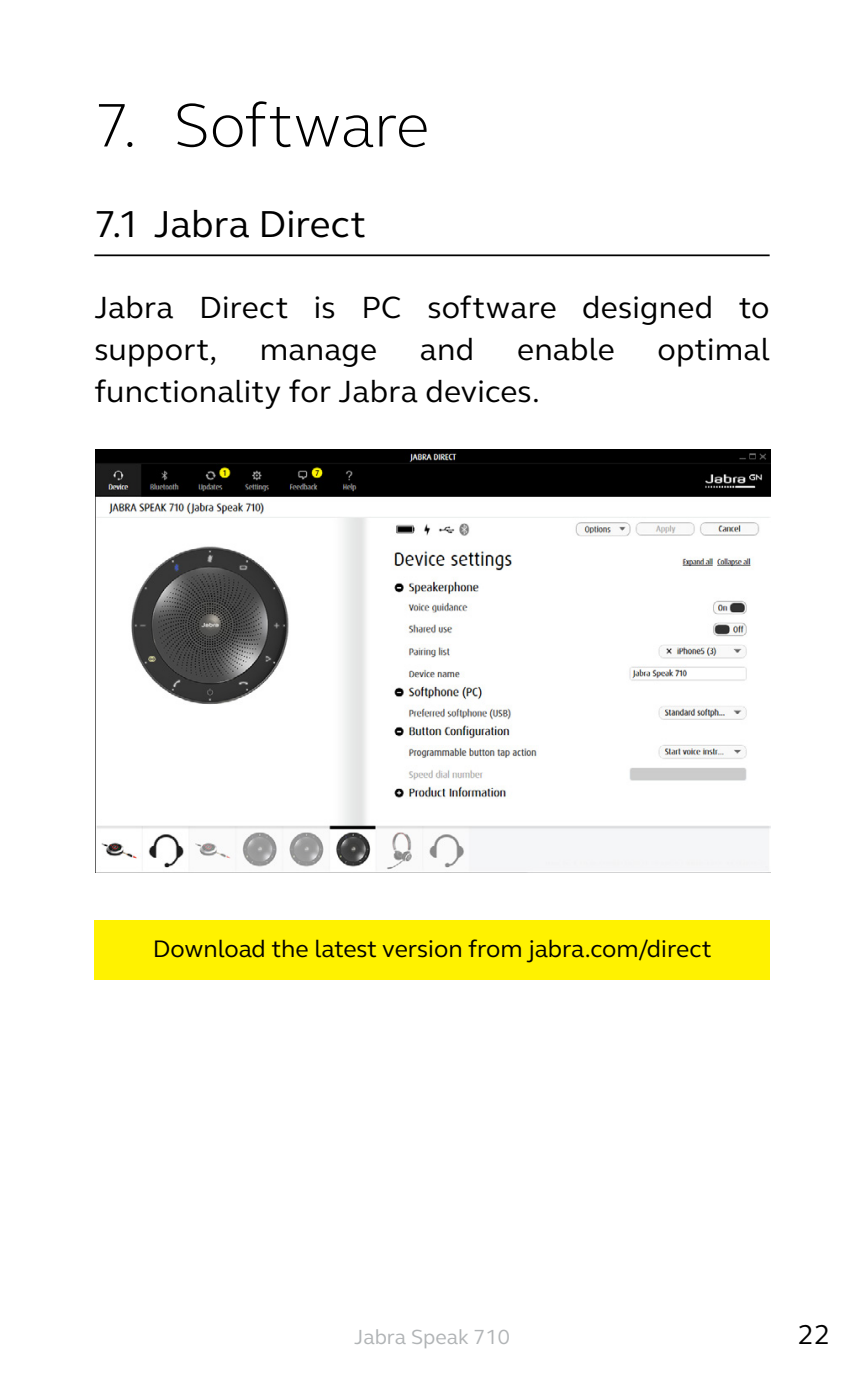
<style>
.page{position:relative;width:864px;height:1389px;background:#fff}
.page>*{position:absolute;margin:0;border:0;box-sizing:border-box;transform-origin:0 0}
.t1{font:300 63px "GN Elliot";letter-spacing:-.005em;color:#000}
.t2{font:38.5px "GN Elliot";color:#000}
.t3{font:31.5px/42px "GN Elliot";letter-spacing:.01em;color:#000}
.t4{font:28px "GN Elliot";color:#000}
.t5{font:24.5px "GN Elliot";color:#000}
.t6{font:21px "GN Elliot";color:#b1b4b6}
</style>
<div class="page">
<hr style="left:94px;top:254px;width:675px;height:2px;background:#000">
<img style="left:95px;top:450px;width:675px;height:422px">
<div style="left:94px;top:920px;width:675px;height:59px;background:#fff200"></div>
<h1 class="t1" style="left:94px;top:83px;width:336px">7. Software</h1>
<p class="t2" style="left:94px;top:198px;width:273px">7.1 Jabra Direct</p>
<p class="t3" style="left:94px;top:286px;width:676px">Jabra Direct is PC software designed to support,</p>
<p class="t3" style="left:260px;top:328px;width:119px">manage</p>
<p class="t3" style="left:419px;top:328px;width:56px">and</p>
<p class="t3" style="left:517px;top:328px;width:99px">enable</p>
<p class="t3" style="left:657px;top:328px;width:114px">optimal</p>
<p class="t3" style="left:94px;top:370px;width:447px">functionality for Jabra devices.</p>
<p class="t5" style="left:153px;top:932px;width:560px">Download the latest version from jabra.com/direct</p>
<p class="t6" style="left:354px;top:1323px;width:157px">Jabra Speak 710</p>
<p class="t4" style="left:797px;top:1316px;width:34px">22</p>
</div>
